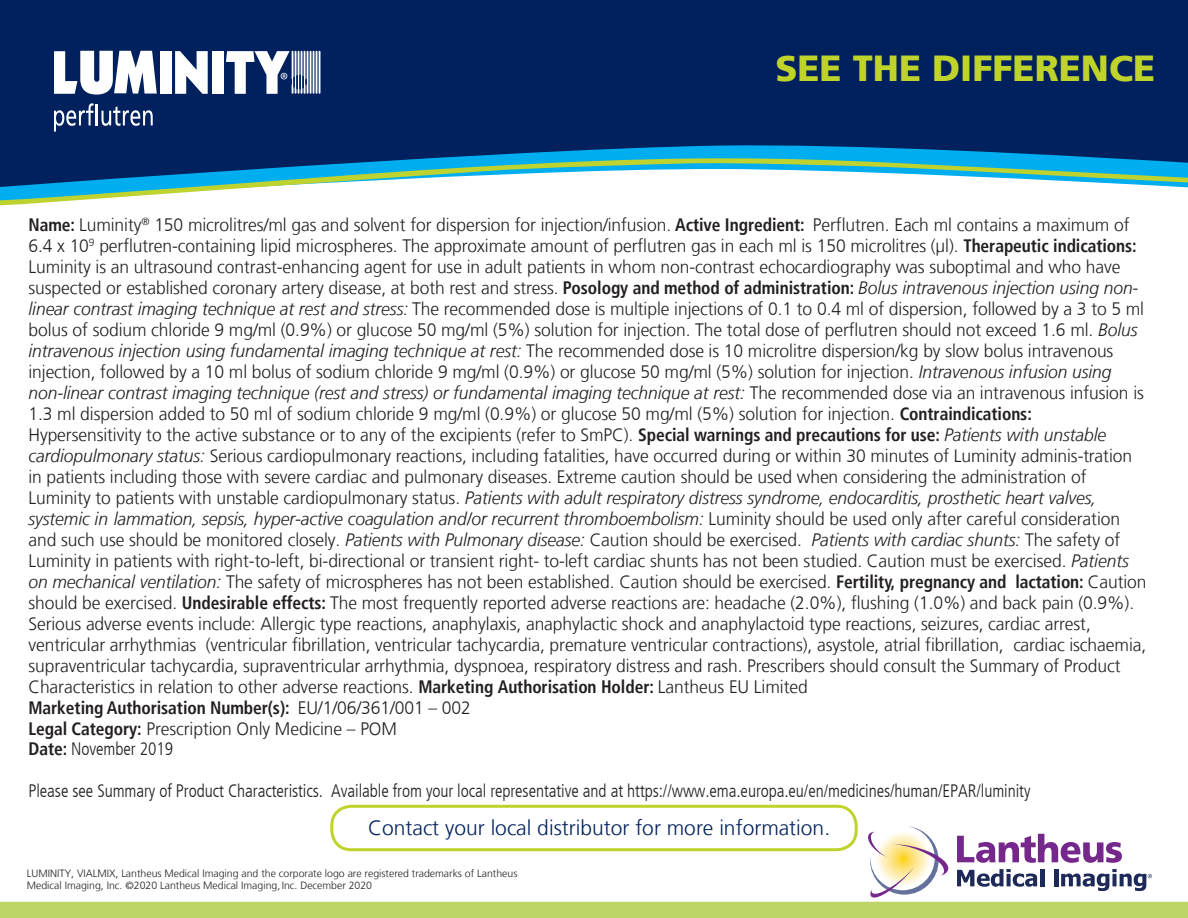
<style>
.page{position:relative;width:1188px;height:918px;background:#fff}
.page>*{position:absolute;margin:0;border:0;box-sizing:border-box;transform-origin:0 0}
.t1{font:900 36.15px "Frutiger LT";color:#c0d32b}
.t2{font:300 21px "Frutiger LT";color:#00215d}
.t3{font:300 18px/21px "Frutiger LT";letter-spacing:-.005em;color:#231f20}
.t4{font:18px "Frutiger LT47 Light Cn";letter-spacing:-.005em;color:#231f20}
.t5{font:700 18px "Frutiger LT47 Light Cn";letter-spacing:-.005em;color:#231f20}
.t6{font:300 10.5px/12.6px "Frutiger LT";color:#231f20}
.s1{font-family:"Frutiger LT47 Light Cn";font-weight:700}
.s2{font-style:italic}
.s3{font-family:"Frutiger LT";font-weight:300}
.s4{font-stretch:condensed}
.s5{font-family:"Frutiger LT45"}
</style>
<div class="page">
<div style="left:0;top:0;width:1188px;height:142px;background:#00215d"></div>
<svg style="left:0;top:142px;width:1188px;height:15px;background:#004482"></svg>
<svg style="left:0;top:157px;width:1188px;height:49px"></svg>
<div style="left:161px;top:51px;width:11px;height:43px;background:#fff"></div>
<svg style="left:175px;top:51px;width:33px;height:43px"></svg>
<div style="left:212px;top:51px;width:11px;height:43px;background:#fff"></div>
<hr style="left:310px;top:51px;width:1px;height:43px;background:#fff">
<hr style="left:313px;top:51px;width:1px;height:43px;background:#fff">
<hr style="left:316px;top:51px;width:1px;height:43px;background:#fff">
<hr style="left:319px;top:51px;width:1px;height:43px;background:#fff">
<svg style="left:54px;top:51px;width:103px;height:44px"></svg>
<svg style="left:54px;top:103px;width:40px;height:29px"></svg>
<hr style="left:96px;top:104px;width:2px;height:21px;background:#fff">
<svg style="left:102px;top:106px;width:51px;height:20px"></svg>
<svg style="left:226px;top:51px;width:82px;height:43px"></svg>
<svg style="left:0;top:826px;width:1188px;height:92px"></svg>
<div style="left:330px;top:805px;width:528px;height:46px;border:3px solid #c0d32b;border-radius:19px"></div>
<h1 class="t1" style="left:775px;top:47px;width:381px">SEE THE DIFFERENCE</h1>
<p class="t3" style="left:28px;top:214px;width:1120px"><span class="s1">Name:</span> Luminity<sup>®</sup> 150 microlitres/ml gas and solvent for dispersion for injection/infusion. <span class="s1">Active Ingredient:</span> Perflutren. Each ml contains a maximum of 6.4 x 10<sup>9</sup> perflutren-containing lipid microspheres. The approximate amount of perflutren gas in each ml is 150 microlitres (μl). <span class="s1">Therapeutic indications:<br></span>Luminity is an ultrasound contrast-enhancing agent for use in adult patients in whom non-contrast echocardiography was suboptimal and who have suspected or established coronary artery disease, at both rest and stress. <span class="s1">Posology and method of administration:</span> <span class="s2">Bolus intravenous injection using non&shy;linear contrast imaging technique at rest and stress:</span> The recommended dose is multiple injections of 0.1 to 0.4 ml of dispersion, followed by a 3 to 5 ml bolus of sodium chloride 9 mg/ml (0.9%) or glucose 50 mg/ml (5%) solution for injection. The total dose of perflutren should not exceed 1.6 ml. <span class="s2">Bolus intravenous injection using fundamental imaging technique at rest:</span> The recommended dose is 10 microlitre dispersion/kg by slow bolus intravenous injection, followed by a 10 ml bolus of sodium chloride 9 mg/ml (0.9%) or glucose 50 mg/ml (5%) solution for injection. <span class="s2">Intravenous infusion using non-linear contrast imaging technique (rest and stress) or fundamental imaging technique at rest:</span> The recommended dose via an intravenous infusion is 1.3 ml dispersion added to 50 ml of sodium chloride 9 mg/ml (0.9%) or glucose 50 mg/ml (5%) solution for injection. <span class="s1">Contraindications:<br></span>Hypersensitivity to the active substance or to any of the excipients (refer to SmPC). <span class="s1">Special warnings and precautions for use:</span> <span class="s2">Patients with unstable cardiopulmonary status:</span> Serious cardiopulmonary reactions, including fatalities, have occurred during or within 30 minutes of Luminity adminis-tration in patients including those with severe cardiac and pulmonary diseases. Extreme caution should be used when considering the administration of Luminity to patients with unstable cardiopulmonary status. <span class="s2">Patients with adult respiratory distress syndrome, endocarditis, prosthetic heart valves, systemic in lammation, sepsis, hyper-active coagulation and/or recurrent thromboembolism:</span> Luminity should be used only after careful consideration and such use should be monitored closely. <span class="s2">Patients with Pulmonary disease:</span> Caution should be exercised. <span class="s2">Patients with cardiac shunts:</span> The safety of Luminity in patients with right-to-left, bi-directional or transient right- to-left cardiac shunts has not been studied. Caution must be exercised. <span class="s2">Patients on mechanical ventilation:</span> The safety of microspheres has not been established. Caution should be exercised. <span class="s1">Fertility, pregnancy and lactation:</span> Caution should be exercised. <span class="s1">Undesirable effects:</span> The most frequently reported adverse reactions are: headache (2.0%), flushing (1.0%) and back pain (0.9%).<br>Serious adverse events include: Allergic type reactions, anaphylaxis, anaphylactic shock and anaphylactoid type reactions, seizures, cardiac arrest, ventricular arrhythmias (ventricular fibrillation, ventricular tachycardia, premature ventricular contractions), asystole, atrial fibrillation, cardiac ischaemia, supraventricular tachycardia, supraventricular arrhythmia, dyspnoea, respiratory distress and rash. Prescribers should consult the Summary of Product Characteristics in relation to other adverse reactions. <span class="s1">Marketing Authorisation Holder:</span> Lantheus EU Limited</p>
<p class="t5" style="left:28px;top:697px;width:444px">Marketing Authorisation Number(s): <span class="s3">EU/1/06/361/001 – 002</span></p>
<p class="t3" style="left:28px;top:718px;width:370px"><span class="s1">Legal Category:</span> Prescription Only Medicine – POM<br><span class="s1">Date:</span> <span class="s4">November 2019</span></p>
<p class="t4" style="left:28px;top:781px;width:1004px">Please see Summary of Product Characteristics. Available from your local representative and at https://www.ema.europa.eu/en/medicines/human/EPAR/luminity</p>
<p class="t2" style="left:368px;top:816px;width:464px">Contact your local distributor for more information.</p>
<p class="t6" style="left:27px;top:867px;width:492px">LUMINITY, <span class="s5">VIALMIX,</span> Lantheus Medical Imaging and the corporate logo are registered trademarks of Lantheus<br>Medical Imaging, Inc. ©20<span class="s5">20</span> Lantheus Medical Imaging, Inc. <span class="s5">December</span> 20<span class="s5">20</span></p>
</div>
